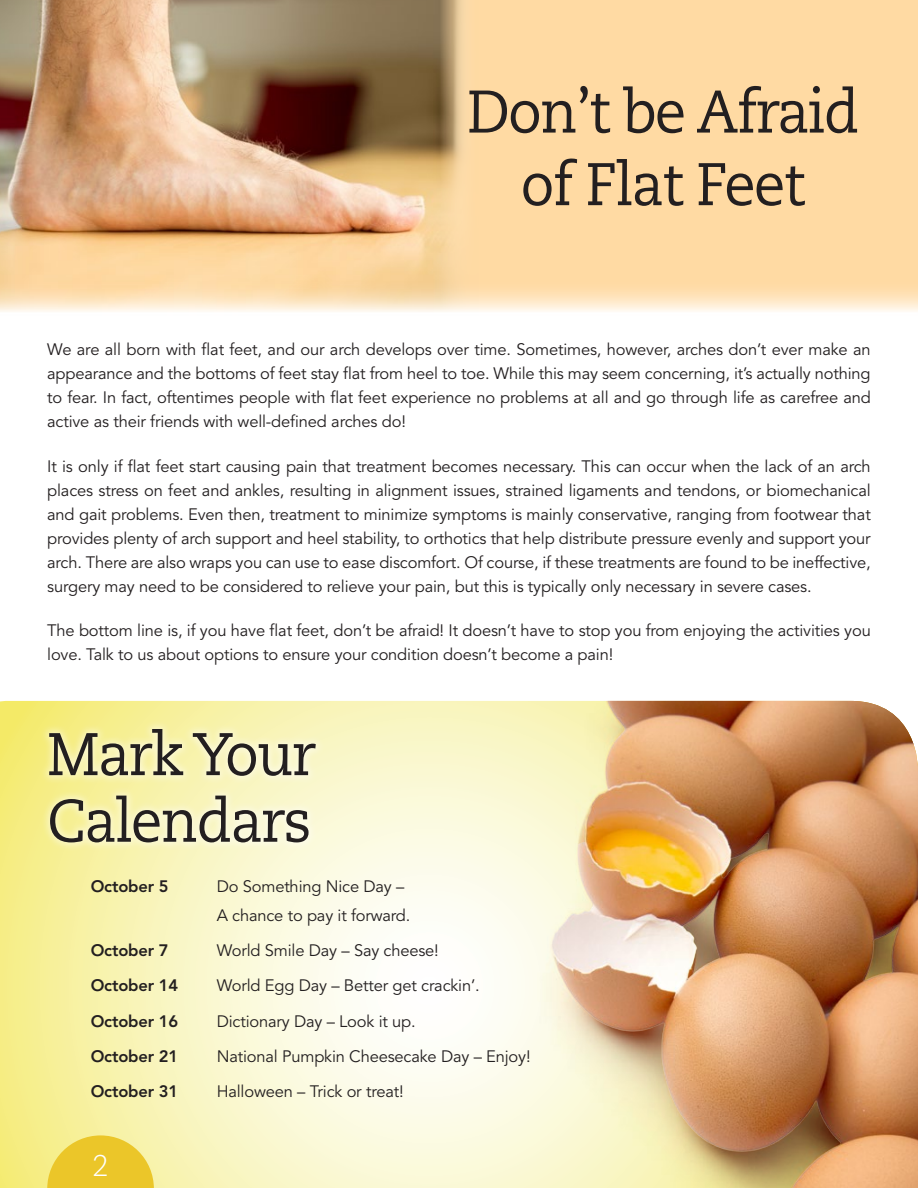
<style>
.page{position:relative;width:918px;height:1188px;background:#fff}
.page>*{position:absolute;margin:0;border:0;box-sizing:border-box;transform-origin:0 0}
.t1{font:60px/72.6px "Caecilia LT Std";letter-spacing:-.03em;color:#231f20;text-align:center;scale:.94 1}
.t2{font:300 30px "Caecilia LT Std";color:#fff}
.t3{font:16.5px/24px "Avenir LT Std";letter-spacing:-.01em;color:#231f20;text-align:justify}
.t4{font:800 16.5px "Avenir LT Std";letter-spacing:-.01em;color:#231f20}
</style>
<div class="page">
<svg style="left:0;top:701px;width:287px;height:487px;background:#f8f3af"></svg>
<div style="left:0;top:0;width:918px;height:316px;background:#ffdaa3"></div>
<img style="left:0;top:0;width:463px;height:279px">
<svg style="left:47px;top:1135px;width:107px;height:53px;background:#edcf43"></svg>
<svg style="left:0;top:279px;width:918px;height:37px"></svg>
<img style="left:432px;top:701px;width:486px;height:487px">
<div style="left:39px;top:720px;width:287px;height:132px;background:#fff;opacity:.55"></div>
<h1 class="t1" style="left:467px;top:77px;width:419px">Don’t be Afraid of Flat Feet</h1>
<p class="t3" style="left:47px;top:338px;width:825px">We are all born with flat feet, and our arch develops over time. Sometimes, however, arches don’t ever make an appearance and the bottoms of feet stay flat from heel to toe. While this may seem concerning, it’s actually nothing to fear. In fact, oftentimes people with flat feet experience no problems at all and go through life as carefree and active as their friends with well-defined arches do!</p>
<p class="t3" style="left:47px;top:454px;width:825px">It is only if flat feet start causing pain that treatment becomes necessary. This can occur when the lack of an arch places stress on feet and ankles, resulting in alignment issues, strained ligaments and tendons, or biomechanical and gait problems. Even then, treatment to minimize symptoms is mainly conservative, ranging from footwear that provides plenty of arch support and heel stability, to orthotics that help distribute pressure evenly and support your arch. There are also wraps you can use to ease discomfort. Of course, if these treatments are found to be ineffective, surgery may need to be considered to relieve your pain, but this is typically only necessary in severe cases.</p>
<p class="t3" style="left:47px;top:619px;width:825px">The bottom line is, if you have flat feet, don’t be afraid! It doesn’t have to stop you from enjoying the activities you love. Talk to us about options to ensure your condition doesn’t become a pain!</p>
<h1 class="t1" style="left:47px;top:722px;width:287px;line-height:66.6px;text-align:left">Mark Your<br>Calendars</h1>
<p class="t4" style="left:91px;top:877px;width:79px">October 5</p>
<p class="t3" style="left:217px;top:873px;width:195px;line-height:28.5px">Do Something Nice Day –<br>A chance to pay it forward.</p>
<p class="t4" style="left:91px;top:941px;width:79px">October 7</p>
<p class="t3" style="left:217px;top:939px;width:224px">World Smile Day – Say cheese!</p>
<p class="t4" style="left:91px;top:976px;width:89px">October 14</p>
<p class="t3" style="left:217px;top:974px;width:265px">World Egg Day – Better get crackin’.</p>
<p class="t4" style="left:91px;top:1011px;width:89px">October 16</p>
<p class="t3" style="left:217px;top:1009px;width:201px">Dictionary Day – Look it up.</p>
<p class="t4" style="left:91px;top:1046px;width:89px">October 21</p>
<p class="t3" style="left:217px;top:1045px;width:315px">National Pumpkin Cheesecake Day – Enjoy!</p>
<p class="t4" style="left:91px;top:1082px;width:89px">October 31</p>
<p class="t3" style="left:217px;top:1080px;width:188px">Halloween – Trick or treat!</p>
<h2 class="t2" style="left:92px;top:1149px;width:18px">2</h2>
</div>
